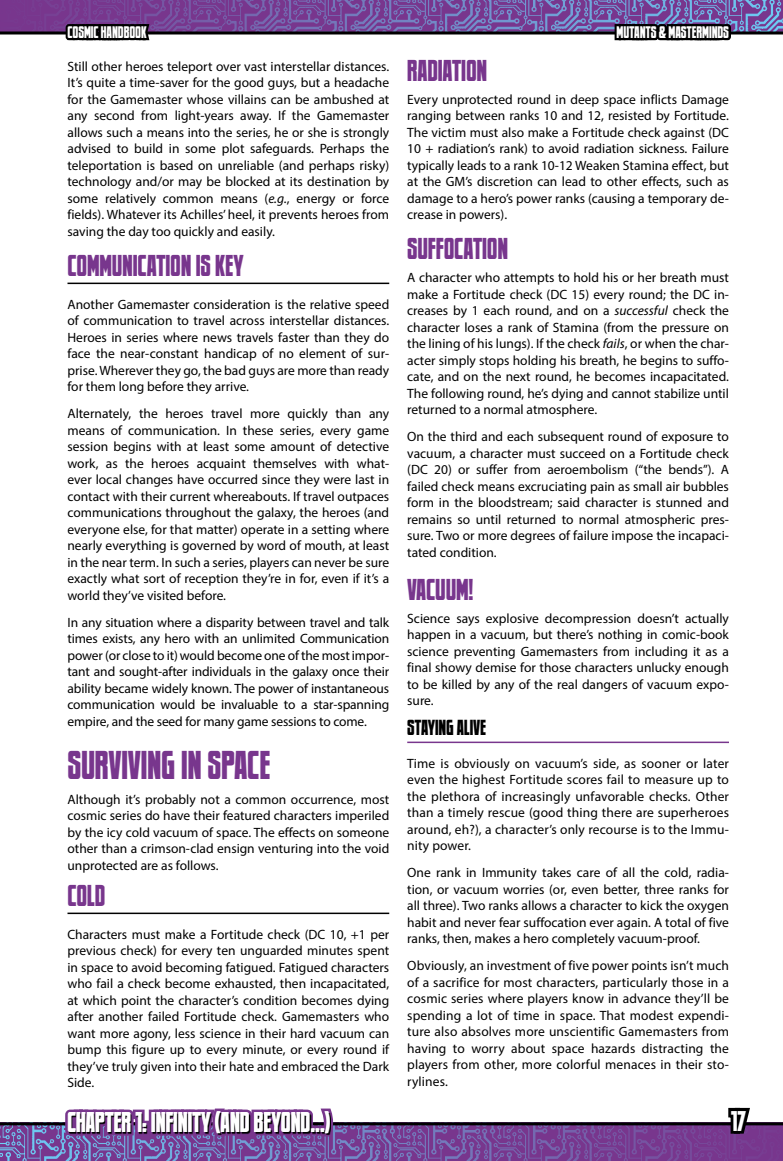
<style>
.page{position:relative;width:783px;height:1161px;background:#fff}
.page>*{position:absolute;margin:0;border:0;box-sizing:border-box;transform-origin:0 0}
.t1{font:36px "Newsflash BB";color:#78368d}
.t2{font:27px "Newsflash BB";color:#78368d}
.t3{font:25.5px "Newsflash BB";color:#fff}
.t4{font:19.5px "Newsflash BB";color:#000}
.t5{font:15px "Newsflash BB";color:#fff}
.t6{font:13.5px/16.5px "Myriad Pro";color:#000;text-align:justify}
.s1{font-style:italic}
</style>
<div class="page">
<hr style="left:68px;top:283px;width:321px;height:1px;background:#000">
<hr style="left:68px;top:913px;width:321px;height:1px;background:#000">
<hr style="left:407px;top:742px;width:322px;height:1px;background:#78368d">
<img style="left:1px;top:0;width:782px;height:32px">
<hr style="left:0;top:0;width:1px;height:32px;background:#78368d">
<hr style="left:0;top:32px;width:783px;height:2px;background:#000">
<img style="left:0;top:1125px;width:783px;height:36px">
<hr style="left:0;top:1122px;width:783px;height:3px;background:#000">
<svg style="left:62px;top:0;width:90px;height:41px;background:#4f2b5e"></svg>
<svg style="left:612px;top:0;width:123px;height:41px;background:#4c406c"></svg>
<svg style="left:725px;top:1107px;width:29px;height:30px"></svg>
<svg style="left:62px;top:1108px;width:274px;height:53px;background:#7d5fa7"></svg>
<svg style="left:69px;top:1113px;width:262px;height:22px;background:#371c40"></svg>
<p class="t5" style="left:68px;top:25px;width:81px">COSMIC HANDBOOK</p>
<p class="t5" style="left:616px;top:25px;width:114px">MUTANTS &amp; MASTERMINDS</p>
<p class="t6" style="left:68px;top:58px;width:323px">Still other heroes teleport over vast interstellar distances.<br>It’s quite a time-saver for the good guys, but a headache for the Gamemaster whose villains can be ambushed at any second from light-years away. If the Gamemaster allows such a means into the series, he or she is strongly advised to build in some plot safeguards. Perhaps the teleportation is based on unreliable (and perhaps risky) technology and/or may be blocked at its destination by some relatively common means (<span class="s1">e.g.</span>, energy or force fields). Whatever its Achilles’ heel, it prevents heroes from saving the day too quickly and easily.</p>
<h2 class="t2" style="left:68px;top:253px;width:177px">COMMUNICATION IS KEY</h2>
<p class="t6" style="left:68px;top:296px;width:323px">Another Gamemaster consideration is the relative speed of communication to travel across interstellar distances.<br>Heroes in series where news travels faster than they do face the near-constant handicap of no element of sur&shy;prise. Wherever they go, the bad guys are more than ready for them long before they arrive.</p>
<p class="t6" style="left:68px;top:405px;width:323px">Alternately, the heroes travel more quickly than any means of communication. In these series, every game session begins with at least some amount of detective work, as the heroes acquaint themselves with what&shy;ever local changes have occurred since they were last in contact with their current whereabouts. If travel outpaces communications throughout the galaxy, the heroes (and everyone else, for that matter) operate in a setting where nearly everything is governed by word of mouth, at least in the near term. In such a series, players can never be sure exactly what sort of reception they’re in for, even if it’s a world they’ve visited before.</p>
<p class="t6" style="left:68px;top:614px;width:323px">In any situation where a disparity between travel and talk times exists, any hero with an unlimited Communication power (or close to it) would become one of the most impor&shy;tant and sought-after individuals in the galaxy once their ability became widely known. The power of instantaneous communication would be invaluable to a star-spanning empire, and the seed for many game sessions to come.</p>
<h1 class="t1" style="left:68px;top:748px;width:204px">SURVIVING IN SPACE</h1>
<p class="t6" style="left:68px;top:791px;width:323px">Although it’s probably not a common occurrence, most cosmic series do have their featured characters imperiled by the icy cold vacuum of space. The effects on someone other than a crimson-clad ensign venturing into the void unprotected are as follows.</p>
<h2 class="t2" style="left:68px;top:883px;width:39px">COLD</h2>
<p class="t6" style="left:68px;top:926px;width:323px">Characters must make a Fortitude check (DC 10, +1 per previous check) for every ten unguarded minutes spent in space to avoid becoming fatigued. Fatigued characters who fail a check become exhausted, then incapacitated, at which point the character’s condition becomes dying after another failed Fortitude check. Gamemasters who want more agony, less science in their hard vacuum can bump this figure up to every minute, or every round if they’ve truly given into their hate and embraced the Dark Side.</p>
<h2 class="t2" style="left:407px;top:58px;width:81px">RADIATION</h2>
<p class="t6" style="left:407px;top:91px;width:323px">Every unprotected round in deep space inflicts Damage ranging between ranks 10 and 12, resisted by Fortitude.<br>The victim must also make a Fortitude check against (DC 10 + radiation’s rank) to avoid radiation sickness. Failure typically leads to a rank 10-12 Weaken Stamina effect, but at the GM’s discretion can lead to other effects, such as damage to a hero’s power ranks (causing a temporary de&shy;crease in powers).</p>
<h2 class="t2" style="left:407px;top:236px;width:102px">SUFFOCATION</h2>
<p class="t6" style="left:407px;top:269px;width:323px">A character who attempts to hold his or her breath must make a Fortitude check (DC 15) every round; the DC in&shy;creases by 1 each round, and on a <span class="s1">successful</span> check the character loses a rank of Stamina (from the pressure on the lining of his lungs). If the check <span class="s1">fails</span>, or when the char&shy;acter simply stops holding his breath, he begins to suffo&shy;cate, and on the next round, he becomes incapacitated.<br>The following round, he’s dying and cannot stabilize until returned to a normal atmosphere.</p>
<p class="t6" style="left:407px;top:428px;width:323px">On the third and each subsequent round of exposure to vacuum, a character must succeed on a Fortitude check (DC 20) or suffer from aeroembolism (“the bends”). A failed check means excruciating pain as small air bubbles form in the bloodstream; said character is stunned and remains so until returned to normal atmospheric pres&shy;sure. Two or more degrees of failure impose the incapaci&shy;tated condition.</p>
<h2 class="t2" style="left:407px;top:577px;width:68px">VACUUM!</h2>
<p class="t6" style="left:407px;top:610px;width:323px">Science says explosive decompression doesn’t actually happen in a vacuum, but there’s nothing in comic-book science preventing Gamemasters from including it as a final showy demise for those characters unlucky enough to be killed by any of the real dangers of vacuum expo&shy;sure.</p>
<h3 class="t4" style="left:407px;top:718px;width:80px">STAYING ALIVE</h3>
<p class="t6" style="left:407px;top:755px;width:323px">Time is obviously on vacuum’s side, as sooner or later even the highest Fortitude scores fail to measure up to the plethora of increasingly unfavorable checks. Other than a timely rescue (good thing there are superheroes around, eh?), a character’s only recourse is to the Immu&shy;nity power.</p>
<p class="t6" style="left:407px;top:864px;width:323px">One rank in Immunity takes care of all the cold, radia&shy;tion, or vacuum worries (or, even better, three ranks for all three). Two ranks allows a character to kick the oxygen habit and never fear suffocation ever again. A total of five ranks, then, makes a hero completely vacuum-proof.</p>
<p class="t6" style="left:407px;top:957px;width:323px">Obviously, an investment of five power points isn’t much of a sacrifice for most characters, particularly those in a cosmic series where players know in advance they’ll be spending a lot of time in space. That modest expendi&shy;ture also absolves more unscientific Gamemasters from having to worry about space hazards distracting the players from other, more colorful menaces in their sto&shy;rylines.</p>
<h3 class="t3" style="left:68px;top:1111px;width:265px">CHAPTER 1: INFINITY (AND BEYOND...)</h3>
<h3 class="t3" style="left:731px;top:1109px;width:17px">17</h3>
</div>
